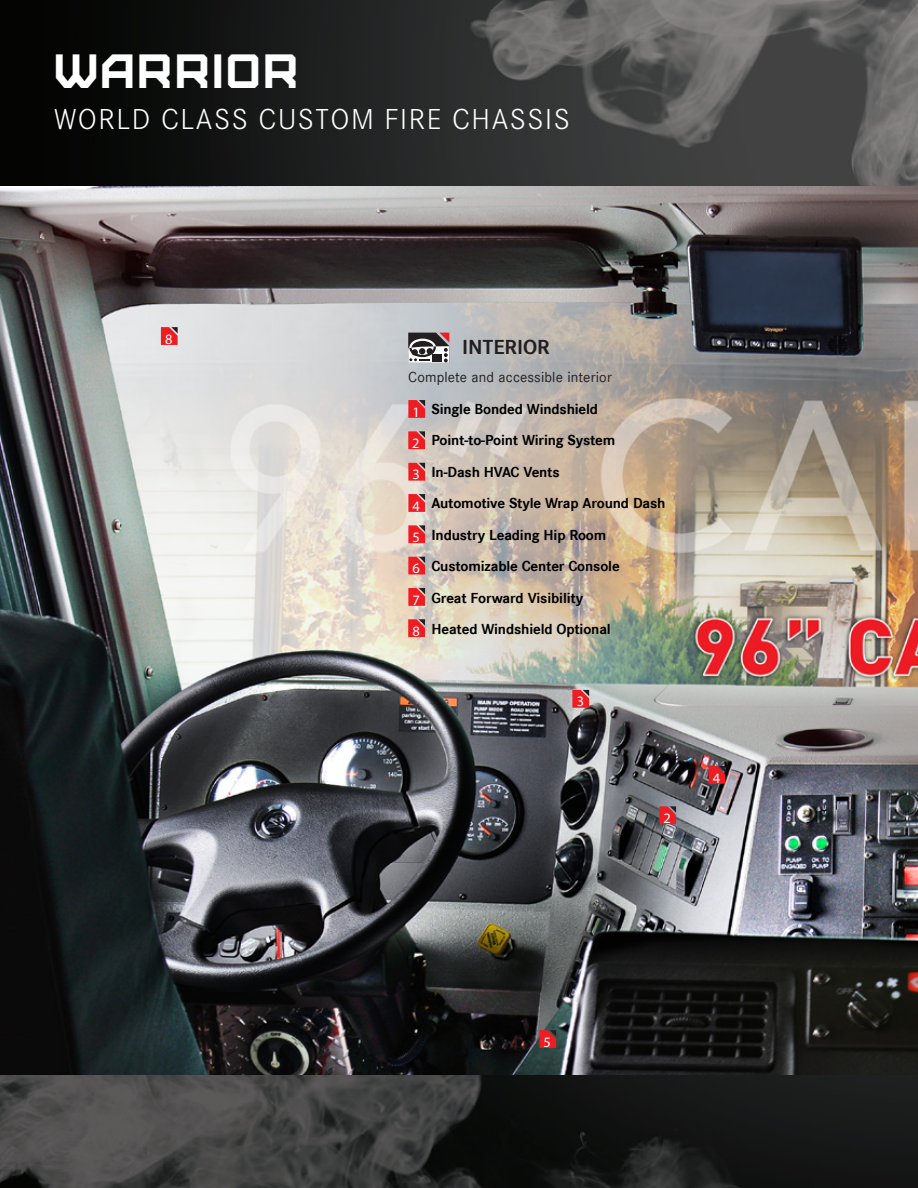
<style>
.page{position:relative;width:918px;height:1188px;background:#fff}
.page>*{position:absolute;margin:0;border:0;box-sizing:border-box;transform-origin:0 0}
.headline_-_interior{font:48px "Furore";letter-spacing:.05em;color:#fff}
.sub_headline_-_inter{font:300 30px "Corporate S";letter-spacing:.05em;color:#fff}
.subhead{font:700 21px "Corporate S";color:#231f20}
.headline-small{font:700 15px "Corporate S";letter-spacing:-.01em;color:#000}
.body_copy{font:15px "Corporate S";letter-spacing:.01em;color:#231f20}
.t1{font:14.4px "Myriad Pro";color:#fff}
</style>
<div class="page">
<img style="left:0;top:1074px;width:918px;height:114px">
<img style="left:0;top:0;width:918px;height:187px">
<img style="left:0;top:187px;width:918px;height:887px">
<svg style="left:659px;top:806px;width:17px;height:18px"></svg>
<svg style="left:572px;top:690px;width:17px;height:18px"></svg>
<svg style="left:708px;top:766px;width:17px;height:18px"></svg>
<svg style="left:539px;top:1030px;width:17px;height:18px"></svg>
<svg style="left:408px;top:333px;width:41px;height:30px"></svg>
<svg style="left:408px;top:400px;width:17px;height:18px"></svg>
<svg style="left:408px;top:431px;width:17px;height:18px"></svg>
<svg style="left:408px;top:463px;width:17px;height:18px"></svg>
<svg style="left:408px;top:494px;width:17px;height:18px"></svg>
<svg style="left:408px;top:525px;width:17px;height:18px"></svg>
<svg style="left:408px;top:557px;width:17px;height:18px"></svg>
<svg style="left:408px;top:588px;width:17px;height:18px"></svg>
<svg style="left:161px;top:327px;width:17px;height:18px"></svg>
<svg style="left:408px;top:619px;width:17px;height:18px"></svg>
<p class="headline_-_interior" style="left:54px;top:41px;width:246px">WARRIOR</p>
<p class="sub_headline_-_inter" style="left:54px;top:102px;width:517px">WORLD CLASS CUSTOM FIRE CHASSIS</p>
<p class="t1" style="left:165px;top:330px;width:9px">8</p>
<p class="subhead" style="left:462px;top:335px;width:89px">INTERIOR</p>
<p class="body_copy" style="left:408px;top:368px;width:205px">Complete and accessible interior</p>
<p class="t1" style="left:412px;top:403px;width:9px">1</p>
<p class="t1" style="left:412px;top:434px;width:9px">2</p>
<p class="t1" style="left:413px;top:466px;width:9px">3</p>
<p class="t1" style="left:413px;top:497px;width:9px">4</p>
<p class="t1" style="left:413px;top:528px;width:9px">5</p>
<p class="t1" style="left:413px;top:560px;width:9px">6</p>
<p class="t1" style="left:413px;top:591px;width:9px">7</p>
<p class="headline-small" style="left:431px;top:400px;width:168px">Single Bonded Windshield</p>
<p class="headline-small" style="left:431px;top:432px;width:185px">Point-to-Point Wiring System</p>
<p class="headline-small" style="left:431px;top:463px;width:130px">In-Dash HVAC Vents</p>
<p class="headline-small" style="left:431px;top:495px;width:236px">Automotive Style Wrap Around Dash</p>
<p class="headline-small" style="left:431px;top:526px;width:176px">Industry Leading Hip Room</p>
<p class="headline-small" style="left:431px;top:558px;width:190px">Customizable Center Console</p>
<p class="headline-small" style="left:431px;top:589px;width:153px">Great Forward Visibility</p>
<p class="headline-small" style="left:431px;top:621px;width:181px">Heated Windshield Optional</p>
<p class="t1" style="left:412px;top:622px;width:9px">8</p>
<p class="t1" style="left:577px;top:693px;width:9px">3</p>
<p class="t1" style="left:663px;top:809px;width:9px">2</p>
<p class="t1" style="left:713px;top:769px;width:9px">4</p>
<p class="t1" style="left:544px;top:1033px;width:9px">5</p>
</div>
